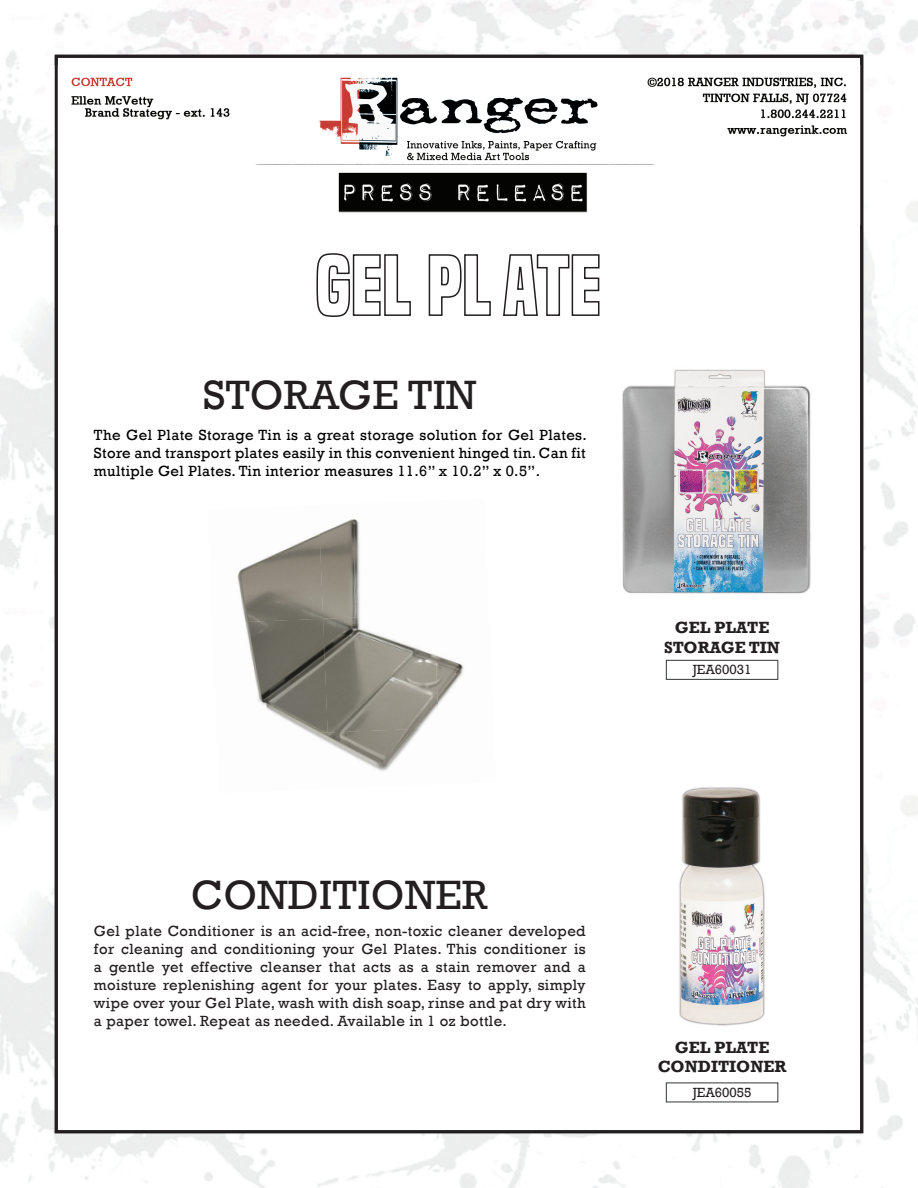
<style>
.page{position:relative;width:918px;height:1188px;background:#fff}
.page>*{position:absolute;margin:0;border:0;box-sizing:border-box;transform-origin:0 0}
.t1{font:42px "Rockwell";letter-spacing:.01em;color:#231f20}
.t2{font:700 16.65px "Rockwell";color:#231f20}
.t3{font:15.15px/18px "Rockwell";letter-spacing:.025em;color:#231f20;text-align:justify}
.t4{font:15.15px/18px "Rockwell";letter-spacing:.025em;color:#000;text-align:justify}
.t5{font:13.65px "Rockwell";color:#231f20}
</style>
<div class="page">
<img style="left:0;top:0;width:918px;height:1188px">
<div style="left:56px;top:56px;width:806px;height:1076px;background:#fff"></div>
<img style="left:54px;top:66px;width:794px;height:159px">
<svg style="left:316px;top:253px;width:95px;height:64px"></svg>
<svg style="left:428px;top:254px;width:63px;height:62px"></svg>
<svg style="left:503px;top:254px;width:97px;height:62px"></svg>
<img style="left:622px;top:369px;width:189px;height:225px">
<div style="left:666px;top:660px;width:112px;height:20px;border:1px solid #494a4b"></div>
<img style="left:679px;top:787px;width:86px;height:239px">
<div style="left:666px;top:1082px;width:112px;height:20px;border:1px solid #494a4b"></div>
<img style="left:237px;top:534px;width:81px;height:85px">
<img style="left:318px;top:519px;width:42px;height:100px">
<img style="left:439px;top:656px;width:25px;height:48px">
<img style="left:245px;top:619px;width:78px;height:109px">
<img style="left:323px;top:614px;width:116px;height:114px">
<img style="left:301px;top:728px;width:120px;height:43px">
<p class="t1" style="left:203px;top:371px;width:275px">STORAGE TIN</p>
<p class="t4" style="left:94px;top:426px;width:494px">The Gel Plate Storage Tin is a great storage solution for Gel Plates.<br>Store and transport plates easily in this convenient hinged tin. Can fit multiple Gel Plates. Tin interior measures 11.6” x 10.2” x 0.5”.</p>
<p class="t2" style="left:675px;top:617px;width:96px">GEL PLATE</p>
<p class="t2" style="left:664px;top:637px;width:117px">STORAGE TIN</p>
<p class="t5" style="left:693px;top:662px;width:60px">JEA60031</p>
<p class="t1" style="left:191px;top:871px;width:298px">CONDITIONER</p>
<p class="t3" style="left:94px;top:922px;width:493px">Gel plate Conditioner is an acid-free, non-toxic cleaner developed for cleaning and conditioning your Gel Plates. This conditioner is a gentle yet effective cleanser that acts as a stain remover and a moisture replenishing agent for your plates. Easy to apply, simply wipe over your Gel Plate, wash with dish soap, rinse and pat dry with a paper towel. Repeat as needed. Available in 1 oz bottle.</p>
<p class="t2" style="left:675px;top:1037px;width:96px">GEL PLATE</p>
<p class="t2" style="left:658px;top:1057px;width:130px">CONDITIONER</p>
<p class="t5" style="left:693px;top:1084px;width:60px">JEA60055</p>
</div>
